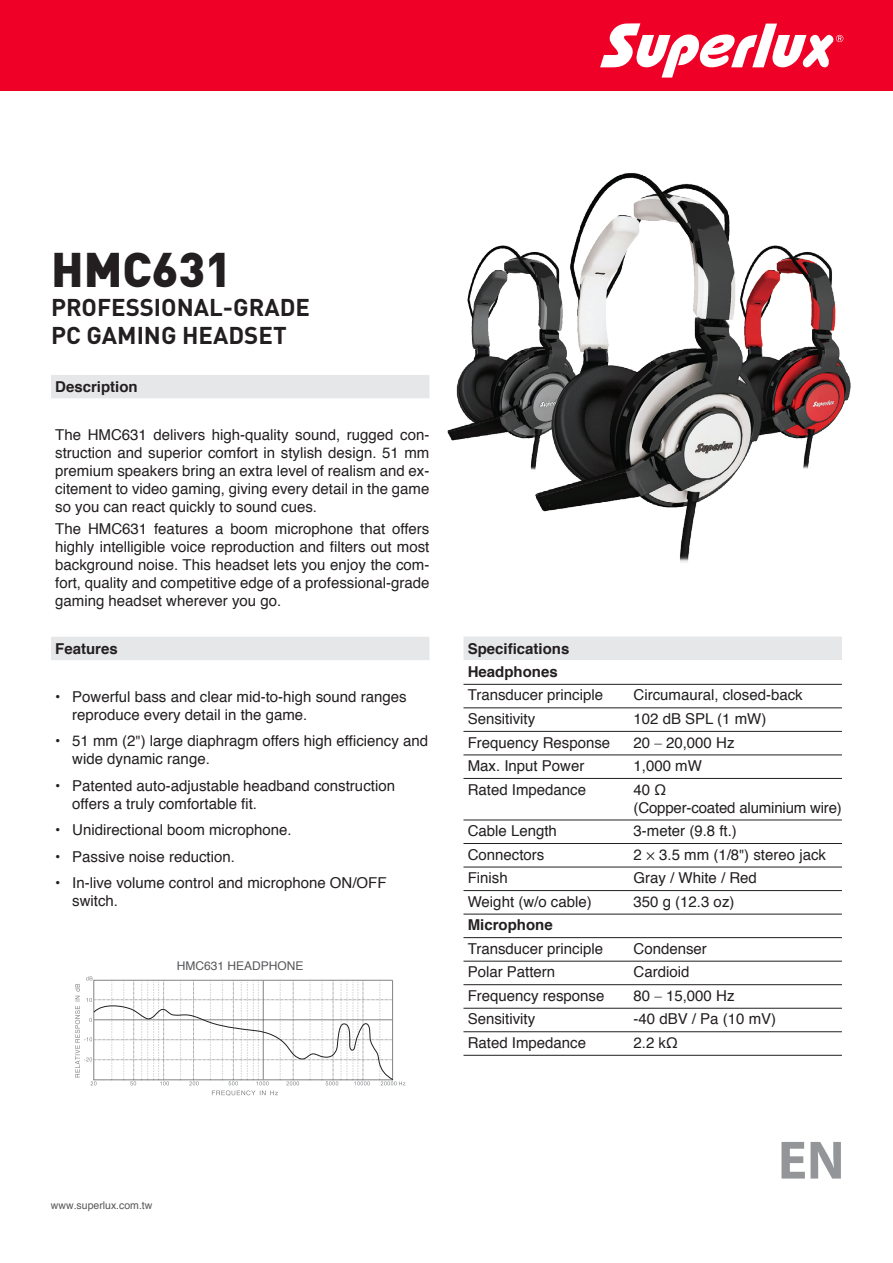
<style>
.page{position:relative;width:893px;height:1263px;background:#fff}
.page>*{position:absolute;margin:0;border:0;box-sizing:border-box;transform-origin:0 0}
.t1{font:700 54.3px "Myriad Pro";color:#939598}
.t2{font:900 48px "DIN";color:#231f20}
.Description{font:700 24px "DIN Pro";color:#231f20}
.Body_text{font:15px/18px "Helvetica";color:#231f20}
.Specs{font:15px/18px "Helvetica";color:#231f20}
.Specs-2{font:700 15px "Helvetica";color:#231f20}
.Description___Featur{font:700 15px "Helvetica";color:#231f20}
.Specifications{font:700 15px "Helvetica";color:#231f20}
.Cable{font:12px "Helvetica";color:#57585a}
.t3{font:10.5px "Helvetica";color:#57585a}
.s1{font-family:"Myriad Pro"}
.s2{font-family:"News Gothic BT"}
</style>
<div class="page">
<div style="left:0;top:0;width:893px;height:91px;background:#ef0027"></div>
<svg style="left:600px;top:23px;width:243px;height:55px"></svg>
<div style="left:51px;top:375px;width:378px;height:23px;background:#e6e7e9"></div>
<div style="left:51px;top:637px;width:378px;height:23px;background:#e6e7e9"></div>
<div style="left:463px;top:636px;width:379px;height:24px;background:#e6e7e9"></div>
<hr style="left:463px;top:684px;width:379px;height:1px;background:#231f20">
<hr style="left:463px;top:708px;width:379px;height:1px;background:#231f20">
<hr style="left:463px;top:731px;width:379px;height:1px;background:#231f20">
<hr style="left:463px;top:755px;width:379px;height:1px;background:#231f20">
<hr style="left:463px;top:778px;width:379px;height:1px;background:#231f20">
<hr style="left:463px;top:820px;width:379px;height:1px;background:#231f20">
<hr style="left:463px;top:843px;width:379px;height:1px;background:#231f20">
<hr style="left:463px;top:867px;width:379px;height:1px;background:#231f20">
<hr style="left:463px;top:890px;width:379px;height:1px;background:#231f20">
<hr style="left:463px;top:914px;width:379px;height:1px;background:#231f20">
<hr style="left:463px;top:937px;width:379px;height:1px;background:#231f20">
<hr style="left:463px;top:961px;width:379px;height:1px;background:#231f20">
<hr style="left:463px;top:984px;width:379px;height:1px;background:#231f20">
<hr style="left:463px;top:1008px;width:379px;height:1px;background:#231f20">
<hr style="left:463px;top:1031px;width:379px;height:1px;background:#231f20">
<hr style="left:463px;top:1055px;width:379px;height:1px;background:#231f20">
<img style="left:447px;top:173px;width:404px;height:390px">
<svg style="left:75px;top:976px;width:330px;height:119px"></svg>
<p class="t2" style="left:51px;top:237px;width:182px">HMC631</p>
<p class="Description" style="left:51px;top:287px;width:261px">PROFESSIONAL-GRADE</p>
<p class="Description" style="left:51px;top:316px;width:237px">PC GAMING HEADSET</p>
<p class="Description___Featur" style="left:55px;top:375px;width:84px">Description</p>
<p class="Body_text" style="left:55px;top:426px;width:376px;text-align:justify">The HMC631 delivers high-quality sound, rugged con&shy;struction and superior comfort in stylish design. 51 mm premium speakers bring an extra level of realism and ex&shy;citement to video gaming, giving every detail in the game so you can react quickly to sound cues.</p>
<p class="Body_text" style="left:55px;top:520px;width:376px;text-align:justify">The HMC631 features a boom microphone that offers highly intelligible voice reproduction and filters out most background noise. This headset lets you enjoy the com&shy;fort, quality and competitive edge of a professional-grade gaming headset wherever you go.</p>
<p class="Description___Featur" style="left:55px;top:637px;width:64px">Features</p>
<p class="Body_text" style="left:72px;top:688px;width:336px;text-indent:-17px">• Powerful bass and clear mid-to-high sound ranges reproduce every detail in the game.</p>
<p class="Body_text" style="left:72px;top:732px;width:357px;text-indent:-17px">• 51 mm (2<span class="s1">"</span>) large diaphragm offers high efficiency and wide dynamic range.</p>
<p class="Body_text" style="left:72px;top:777px;width:324px;text-indent:-17px">• Patented auto-adjustable headband construction offers a truly comfortable fit.</p>
<p class="Body_text" style="left:55px;top:821px;width:238px">• Unidirectional boom microphone.</p>
<p class="Body_text" style="left:55px;top:848px;width:181px">• Passive noise reduction.</p>
<p class="Body_text" style="left:72px;top:874px;width:316px;text-indent:-17px">• In-live volume control and microphone ON/OFF switch.</p>
<p class="Cable" style="left:177px;top:957px;width:128px">HMC631 HEADPHONE</p>
<p class="t3" style="left:51px;top:1197px;width:103px">www.superlux.com.tw</p>
<p class="Specifications" style="left:468px;top:636px;width:103px">Specifications</p>
<p class="Specs-2" style="left:468px;top:659px;width:92px">Headphones</p>
<p class="Specs" style="left:468px;top:687px;width:137px">Transducer principle</p>
<p class="Specs" style="left:634px;top:687px;width:171px">Circumaural, closed-back</p>
<p class="Specs" style="left:468px;top:710px;width:69px">Sensitivity</p>
<p class="Specs" style="left:634px;top:710px;width:134px">102 dB SPL (1 mW)</p>
<p class="Specs" style="left:468px;top:734px;width:144px">Frequency Response</p>
<p class="Specs" style="left:634px;top:734px;width:102px">20 <span class="s2">–</span> 20,000 Hz</p>
<p class="Specs" style="left:468px;top:757px;width:118px">Max. Input Power</p>
<p class="Specs" style="left:634px;top:757px;width:70px">1,000 mW</p>
<p class="Specs" style="left:468px;top:781px;width:120px">Rated Impedance</p>
<p class="Specs" style="left:634px;top:781px;width:210px">40 Ω<br>(Copper-coated aluminium wire)</p>
<p class="Specs" style="left:468px;top:822px;width:91px">Cable Length</p>
<p class="Specs" style="left:634px;top:822px;width:105px">3-meter (9.8 ft.)</p>
<p class="Specs" style="left:468px;top:846px;width:78px">Connectors</p>
<p class="Specs" style="left:634px;top:846px;width:194px">2 <span class="s1">×</span> 3.5 mm (1/8<span class="s1">"</span>) stereo jack</p>
<p class="Specs" style="left:468px;top:869px;width:42px">Finish</p>
<p class="Specs" style="left:634px;top:869px;width:125px">Gray / White / Red</p>
<p class="Specs" style="left:468px;top:893px;width:125px">Weight (w/o cable)</p>
<p class="Specs" style="left:634px;top:893px;width:102px">350 g (12.3 oz)</p>
<p class="Specs-2" style="left:468px;top:913px;width:87px">Microphone</p>
<p class="Specs" style="left:468px;top:940px;width:137px">Transducer principle</p>
<p class="Specs" style="left:634px;top:940px;width:75px">Condenser</p>
<p class="Specs" style="left:468px;top:963px;width:89px">Polar Pattern</p>
<p class="Specs" style="left:634px;top:963px;width:57px">Cardioid</p>
<p class="Specs" style="left:468px;top:987px;width:138px">Frequency response</p>
<p class="Specs" style="left:634px;top:987px;width:102px">80 <span class="s2">–</span> 15,000 Hz</p>
<p class="Specs" style="left:468px;top:1010px;width:69px">Sensitivity</p>
<p class="Specs" style="left:634px;top:1010px;width:144px">-40 dBV / Pa (10 mV)</p>
<p class="Specs" style="left:468px;top:1034px;width:120px">Rated Impedance</p>
<p class="Specs" style="left:634px;top:1034px;width:46px">2.2 kΩ</p>
<h1 class="t1" style="left:778px;top:1128px;width:68px">EN</h1>
</div>
